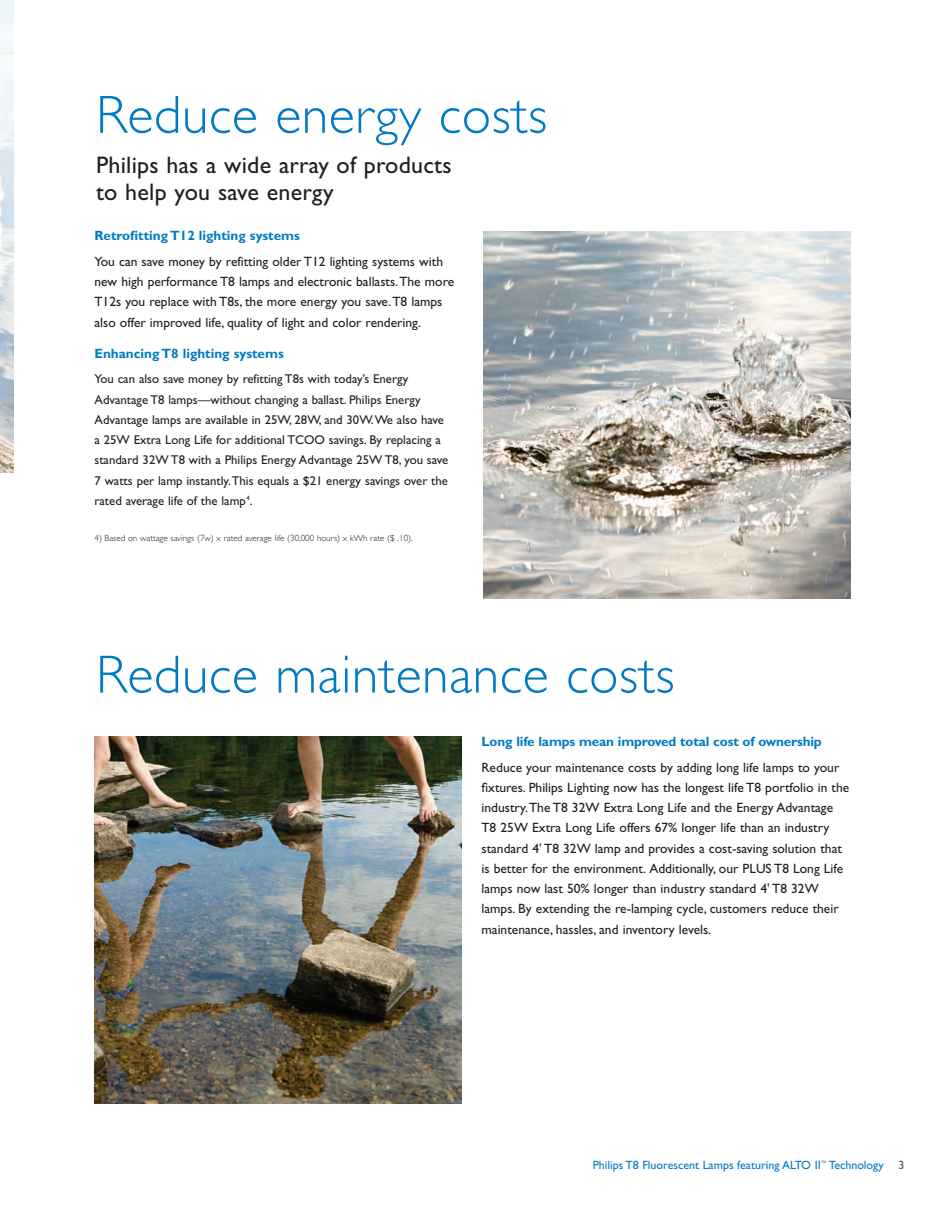
<style>
.page{position:relative;width:945px;height:1215px;background:#fff}
.page>*{position:absolute;margin:0;border:0;box-sizing:border-box;transform-origin:0 0}
.t1{font:300 54px "Gill Sans";letter-spacing:.01em;color:#007bc3}
.t2{font:24px/27px "Gill Sans";letter-spacing:.01em;color:#231f20}
.t3{font:13.5px/20.2px "Gill Sans";color:#231f20}
.t4{font:700 13.5px "Gill Sans";color:#007bc3}
.t5{font:12.75px/20.2px "Gill Sans";color:#231f20}
.t6{font:12px "Gill Sans";color:#007bc3}
.t7{font:300 9px "Gill Sans";color:#231f20}
.s1{color:#57585a}
</style>
<div class="page">
<img style="left:0;top:0;width:14px;height:472px">
<img style="left:483px;top:232px;width:368px;height:367px">
<img style="left:94px;top:737px;width:368px;height:367px">
<h1 class="t1" style="left:96px;top:94px;width:453px">Reduce energy costs</h1>
<h2 class="t2" style="left:96px;top:154px;width:357px">Philips has a wide array of products to help you save energy</h2>
<p class="t4" style="left:94px;top:231px;width:207px">Retrofitting T12 lighting systems</p>
<p class="t3" style="left:94px;top:252px;width:361px">You can save money by refitting older T12 lighting systems with new high performance T8 lamps and electronic ballasts.The more T12s you replace with T8s, the more energy you save.T8 lamps also offer improved life, quality of light and color rendering.</p>
<p class="t4" style="left:94px;top:348px;width:191px">Enhancing T8 lighting systems</p>
<p class="t5" style="left:94px;top:370px;width:355px">You can also save money by refitting T8s with today’s Energy Advantage T8 lamps—without changing a ballast. Philips Energy Advantage lamps are available in 25W, 28W, and 30W.We also have a 25W Extra Long Life for additional TCOO savings. By replacing a standard 32W T8 with a Philips Energy Advantage 25W T8, you save 7 watts per lamp instantly.This equals a $21 energy savings over the rated average life of the lamp<sup>4</sup>.</p>
<p class="t7" style="left:94px;top:534px;width:320px">4) Based on wattage savings (7w) x rated average life (30,000 hours) x kWh rate ($ .10).</p>
<h1 class="t1" style="left:96px;top:654px;width:580px">Reduce maintenance costs</h1>
<p class="t4" style="left:482px;top:736px;width:342px">Long life lamps mean improved total cost of ownership</p>
<p class="t3" style="left:482px;top:758px;width:369px">Reduce your maintenance costs by adding long life lamps to your fixtures. Philips Lighting now has the longest life T8 portfolio in the industry.The T8 32W Extra Long Life and the Energy Advantage T8 25W Extra Long Life offers 67% longer life than an industry standard 4' T8 32W lamp and provides a cost-saving solution that is better for the environment. Additionally, our PLUS T8 Long Life lamps now last 50% longer than industry standard 4' T8 32W lamps. By extending the re-lamping cycle, customers reduce their maintenance, hassles, and inventory levels.</p>
<p class="t6" style="left:593px;top:1161px;width:313px">Philips T8 Fluorescent Lamps featuring ALTO II<sup>™</sup> Technology <span class="s1">3</span></p>
</div>
